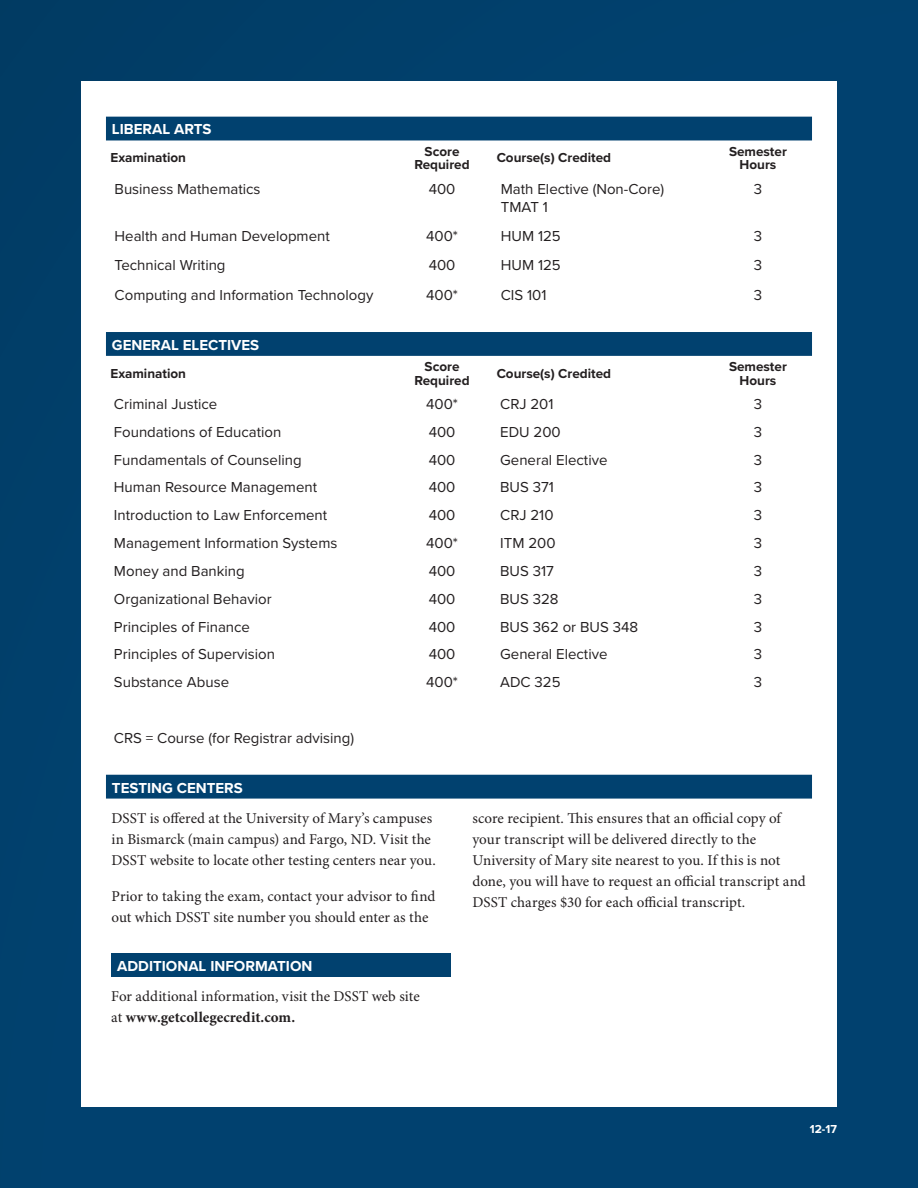
<style>
.page{position:relative;width:918px;height:1188px;background:#01416f}
.page>*{position:absolute;margin:0;border:0;box-sizing:border-box;transform-origin:0 0}
.t1{font:15px/18px "Proxima Nova";color:#231f20}
.t2{font:15px/21px "Minion Pro";letter-spacing:.005em;color:#231f20}
.t3{font:700 15px "Proxima Nova";color:#fff}
.t4{font:700 13.5px "Proxima Nova";color:#231f20}
.t5{font:700 12px "Proxima Nova";color:#fff}
.s1{font-weight:700}
</style>
<div class="page">
<div style="left:81px;top:81px;width:756px;height:1026px;background:#fff"></div>
<svg style="left:106px;top:117px;width:706px;height:682px"></svg>
<div style="left:111px;top:953px;width:340px;height:24px;background:#01416f"></div>
<p class="t3" style="left:112px;top:118px;width:101px">LIBERAL ARTS</p>
<p class="t4" style="left:110px;top:148px;width:77px">Examination</p>
<p class="t4" style="left:425px;top:141px;width:36px">Score</p>
<p class="t4" style="left:415px;top:155px;width:57px">Required</p>
<p class="t4" style="left:497px;top:148px;width:116px">Course(s) Credited</p>
<p class="t4" style="left:729px;top:141px;width:59px">Semester</p>
<p class="t4" style="left:740px;top:155px;width:38px">Hours</p>
<p class="t1" style="left:115px;top:179px;width:147px">Business Mathematics</p>
<p class="t1" style="left:429px;top:179px;width:28px">400</p>
<p class="t1" style="left:501px;top:179px;width:165px">Math Elective (Non-Core)<br>TMAT 1</p>
<p class="t1" style="left:754px;top:179px;width:10px">3</p>
<p class="t1" style="left:115px;top:227px;width:217px">Health and Human Development</p>
<p class="t1" style="left:426px;top:227px;width:33px">400*</p>
<p class="t1" style="left:501px;top:227px;width:61px">HUM 125</p>
<p class="t1" style="left:754px;top:227px;width:10px">3</p>
<p class="t1" style="left:115px;top:256px;width:112px">Technical Writing</p>
<p class="t1" style="left:429px;top:256px;width:28px">400</p>
<p class="t1" style="left:501px;top:256px;width:61px">HUM 125</p>
<p class="t1" style="left:754px;top:256px;width:10px">3</p>
<p class="t1" style="left:115px;top:285px;width:260px">Computing and Information Technology</p>
<p class="t1" style="left:426px;top:285px;width:33px">400*</p>
<p class="t1" style="left:501px;top:285px;width:47px">CIS 101</p>
<p class="t1" style="left:754px;top:285px;width:10px">3</p>
<p class="t3" style="left:112px;top:334px;width:149px">GENERAL ELECTIVES</p>
<p class="t4" style="left:110px;top:363px;width:77px">Examination</p>
<p class="t4" style="left:425px;top:356px;width:36px">Score</p>
<p class="t4" style="left:415px;top:370px;width:57px">Required</p>
<p class="t4" style="left:729px;top:356px;width:59px">Semester</p>
<p class="t4" style="left:740px;top:370px;width:38px">Hours</p>
<p class="t4" style="left:497px;top:363px;width:116px">Course(s) Credited</p>
<p class="t1" style="left:114px;top:394px;width:105px">Criminal Justice</p>
<p class="t1" style="left:426px;top:394px;width:33px">400*</p>
<p class="t1" style="left:500px;top:394px;width:55px">CRJ 201</p>
<p class="t1" style="left:754px;top:394px;width:10px">3</p>
<p class="t1" style="left:114px;top:422px;width:169px">Foundations of Education</p>
<p class="t1" style="left:429px;top:422px;width:28px">400</p>
<p class="t1" style="left:500px;top:422px;width:62px">EDU 200</p>
<p class="t1" style="left:754px;top:422px;width:10px">3</p>
<p class="t1" style="left:114px;top:450px;width:189px">Fundamentals of Counseling</p>
<p class="t1" style="left:429px;top:450px;width:28px">400</p>
<p class="t1" style="left:500px;top:450px;width:109px">General Elective</p>
<p class="t1" style="left:754px;top:450px;width:10px">3</p>
<p class="t1" style="left:114px;top:478px;width:205px">Human Resource Management</p>
<p class="t1" style="left:429px;top:478px;width:28px">400</p>
<p class="t1" style="left:500px;top:478px;width:55px">BUS 371</p>
<p class="t1" style="left:754px;top:478px;width:10px">3</p>
<p class="t1" style="left:114px;top:506px;width:215px">Introduction to Law Enforcement</p>
<p class="t1" style="left:429px;top:506px;width:28px">400</p>
<p class="t1" style="left:500px;top:506px;width:55px">CRJ 210</p>
<p class="t1" style="left:754px;top:506px;width:10px">3</p>
<p class="t1" style="left:114px;top:533px;width:225px">Management Information Systems</p>
<p class="t1" style="left:426px;top:533px;width:33px">400*</p>
<p class="t1" style="left:500px;top:533px;width:57px">ITM 200</p>
<p class="t1" style="left:754px;top:533px;width:10px">3</p>
<p class="t1" style="left:114px;top:561px;width:132px">Money and Banking</p>
<p class="t1" style="left:429px;top:561px;width:28px">400</p>
<p class="t1" style="left:500px;top:561px;width:55px">BUS 317</p>
<p class="t1" style="left:754px;top:561px;width:10px">3</p>
<p class="t1" style="left:114px;top:589px;width:159px">Organizational Behavior</p>
<p class="t1" style="left:429px;top:589px;width:28px">400</p>
<p class="t1" style="left:500px;top:589px;width:60px">BUS 328</p>
<p class="t1" style="left:754px;top:589px;width:10px">3</p>
<p class="t1" style="left:114px;top:617px;width:138px">Principles of Finance</p>
<p class="t1" style="left:429px;top:617px;width:28px">400</p>
<p class="t1" style="left:500px;top:617px;width:139px">BUS 362 or BUS 348</p>
<p class="t1" style="left:754px;top:617px;width:10px">3</p>
<p class="t1" style="left:114px;top:645px;width:163px">Principles of Supervision</p>
<p class="t1" style="left:429px;top:645px;width:28px">400</p>
<p class="t1" style="left:500px;top:645px;width:109px">General Elective</p>
<p class="t1" style="left:754px;top:645px;width:10px">3</p>
<p class="t1" style="left:114px;top:673px;width:117px">Substance Abuse</p>
<p class="t1" style="left:426px;top:673px;width:33px">400*</p>
<p class="t1" style="left:500px;top:673px;width:62px">ADC 325</p>
<p class="t1" style="left:754px;top:673px;width:10px">3</p>
<p class="t1" style="left:114px;top:728px;width:242px">CRS = Course (for Registrar advising)</p>
<p class="t3" style="left:112px;top:776px;width:132px">TESTING CENTERS</p>
<p class="t2" style="left:112px;top:808px;width:326px">DSST is offered at the University of Mary’s campuses in Bismarck (main campus) and Fargo, ND. Visit the<br>DSST website to locate other testing centers near you.</p>
<p class="t2" style="left:112px;top:886px;width:325px">Prior to taking the exam, contact your advisor to find out which DSST site number you should enter as the</p>
<p class="t3" style="left:117px;top:954px;width:197px">ADDITIONAL INFORMATION</p>
<p class="t2" style="left:111px;top:986px;width:310px">For additional information, visit the DSST web site at <span class="s1">www.getcollegecredit.com.</span></p>
<p class="t2" style="left:472px;top:808px;width:335px">score recipient. This ensures that an official copy of your transcript will be delivered directly to the University of Mary site nearest to you. If this is not done, you will have to request an official transcript and DSST charges $30 for each official transcript.</p>
<p class="t5" style="left:810px;top:1120px;width:29px">12-17</p>
</div>
